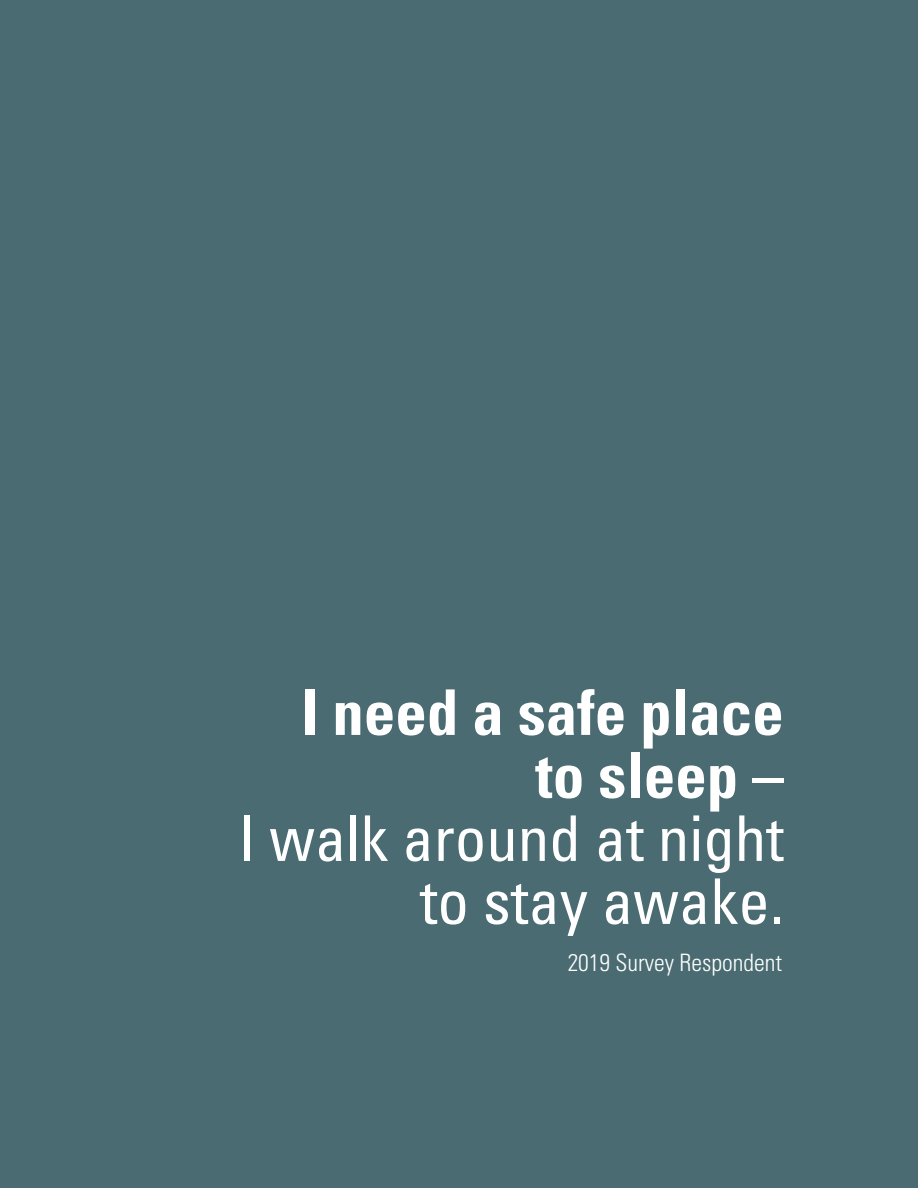
<style>
.page{position:relative;width:918px;height:1188px;background:#496b71}
.page>*{position:absolute;margin:0;border:0;box-sizing:border-box;transform-origin:0 0}
.t1{font:condensed 63px/63px "Univers";color:#fff;text-align:right}
.t2{font:700 condensed 63px/63px "Univers";color:#fff;text-align:right}
.t3{font:300 condensed 24px "Univers";color:#fff}
</style>
<div class="page">
<p class="t2" style="left:301px;top:681px;width:484px">I need a safe place to sleep –</p>
<p class="t1" style="left:238px;top:806px;width:547px">I walk around at night to stay awake.</p>
<p class="t3" style="left:568px;top:949px;width:216px">2019 Survey Respondent</p>
</div>
